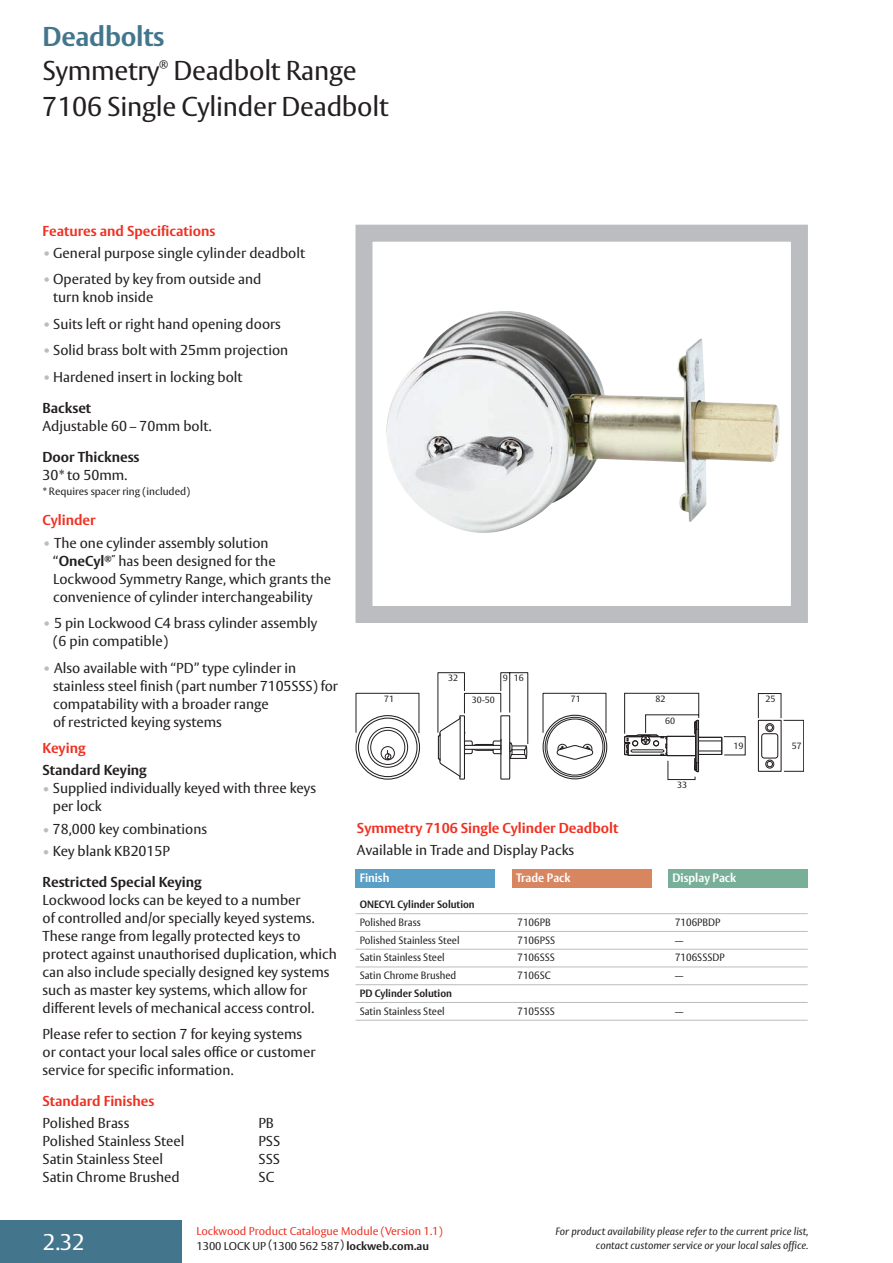
<style>
.page{position:relative;width:893px;height:1263px;background:#fff}
.page>*{position:absolute;margin:0;border:0;box-sizing:border-box;transform-origin:0 0}
.Page_Header{font:27px/36px "ASSA Vesta";letter-spacing:-.01em;color:#231f20}
.t1{font:700 27px "ASSA Vesta";letter-spacing:-.01em;color:#43768d}
.t2{font:22.5px "ASSA Vesta";color:#fff}
.Bullet{font:14.25px/18px "ASSA Vesta";color:#231f20}
.Sub_Head__Red_Bold_9{font:700 14.25px "ASSA Vesta";color:#ef3122}
.Body_Copy__Black_9_5{font:14.25px "ASSA Vesta";color:#231f20}
.Bullet_last_line{font:14.25px "ASSA Vesta";color:#231f20}
.Body_Sub__Black_Bold{font:700 14.25px "ASSA Vesta";color:#231f20}
.Sub_Head__Red_Bold_9-2{font:14.25px "ASSA Vesta";color:#231f20}
.t3{font:700 12px "ASSA Vesta";color:#fff;scale:.95 1}
.t4{font:11.25px/15px "ASSA Vesta";color:#ef3122}
.OP_Body{font:10.5px "ASSA Vesta";color:#231f20;scale:.95 1}
.t5{font:italic 10.5px/13.5px "ASSA Vesta";color:#231f20;text-align:right}
.OP_Body-2{font:700 10.5px "ASSA Vesta";color:#231f20;scale:.95 1}
.Bullet_last_line-2{font:10.5px "ASSA Vesta";color:#231f20}
.Page_Header-2{font:10.5px "ASSA Vesta";color:#231f20}
.t6{font:9px "ASSA Vesta";color:#231f20}
.s1{font-weight:700;color:#bcbdc0}
.s2{font-weight:700}
.s3{color:#bcbdc0}
.s4{color:#231f20}
.s5{font-weight:700;color:#231f20}
</style>
<div class="page">
<div style="left:0;top:1220px;width:182px;height:43px;background:#43768d"></div>
<div style="left:355px;top:225px;width:453px;height:398px;background:#fff;border:17px solid #bcbdc0"></div>
<svg style="left:356px;top:716px;width:63px;height:63px"></svg>
<div style="left:355px;top:715px;width:65px;height:65px;border:1px solid #231f20;border-radius:50%"></div>
<div style="left:358px;top:718px;width:59px;height:59px;background:#fff;border-radius:50%"></div>
<div style="left:358px;top:718px;width:60px;height:59px;border:1px solid #231f20;border-radius:50%"></div>
<svg style="left:367px;top:727px;width:41px;height:41px"></svg>
<div style="left:356px;top:693px;width:63px;height:40px;border:1px solid #231f20"></div>
<div style="left:543px;top:693px;width:63px;height:40px;border:1px solid #231f20"></div>
<div style="left:758px;top:693px;width:23px;height:25px;border:1px solid #231f20"></div>
<div style="left:783px;top:720px;width:21px;height:51px;border:1px solid #231f20"></div>
<svg style="left:757px;top:719px;width:25px;height:53px"></svg>
<svg style="left:437px;top:672px;width:91px;height:108px"></svg>
<hr style="left:460px;top:717px;width:1px;height:60px;background:#231f20">
<div style="left:543px;top:715px;width:64px;height:64px;border:1px solid #231f20;border-radius:50%"></div>
<svg style="left:545px;top:717px;width:60px;height:60px"></svg>
<div style="left:724px;top:736px;width:21px;height:19px;border:1px solid #231f20"></div>
<svg style="left:624px;top:693px;width:99px;height:87px"></svg>
<img style="left:386px;top:311px;width:394px;height:222px">
<hr style="left:355px;top:913px;width:453px;height:1px;background:#bcbdc0">
<hr style="left:355px;top:931px;width:453px;height:1px;background:#bcbdc0">
<hr style="left:355px;top:949px;width:453px;height:1px;background:#bcbdc0">
<hr style="left:355px;top:966px;width:453px;height:1px;background:#bcbdc0">
<hr style="left:355px;top:984px;width:453px;height:1px;background:#bcbdc0">
<hr style="left:355px;top:1002px;width:453px;height:1px;background:#bcbdc0">
<hr style="left:355px;top:1020px;width:453px;height:1px;background:#bcbdc0">
<div style="left:355px;top:869px;width:140px;height:18px;background:#5a9fc5"></div>
<div style="left:512px;top:869px;width:139px;height:18px;background:#d88660"></div>
<div style="left:668px;top:869px;width:140px;height:18px;background:#78af99"></div>
<h1 class="t1" style="left:43px;top:20px;width:123px">Deadbolts</h1>
<p class="Page_Header" style="left:43px;top:54px;width:348px;text-indent:131px">Deadbolt Range<br>7106 Single Cylinder Deadbolt</p>
<p class="Page_Header" style="left:43px;top:54px;width:118px">Symmetry</p>
<p class="Page_Header-2" style="left:159px;top:57px;width:11px">®</p>
<p class="Sub_Head__Red_Bold_9" style="left:43px;top:222px;width:174px">Features and Specifications</p>
<p class="Bullet" style="left:43px;top:245px;width:264px"><span class="s1">•</span>General purpose single cylinder deadbolt</p>
<p class="Bullet" style="left:53px;top:271px;width:210px;text-indent:-11px"><span class="s1">•</span>Operated by key from outside and turn knob inside</p>
<p class="Bullet" style="left:43px;top:316px;width:240px"><span class="s1">•</span>Suits left or right hand opening doors</p>
<p class="Bullet" style="left:43px;top:342px;width:247px"><span class="s1">•</span>Solid brass bolt with 25mm projection</p>
<p class="Bullet_last_line" style="left:43px;top:368px;width:202px"><span class="s1">•</span>Hardened insert in locking bolt</p>
<p class="Body_Sub__Black_Bold" style="left:43px;top:399px;width:50px">Backset</p>
<p class="Bullet_last_line" style="left:43px;top:417px;width:170px">Adjustable 60 – 70mm bolt.</p>
<p class="Body_Sub__Black_Bold" style="left:43px;top:448px;width:99px">Door Thickness</p>
<p class="Bullet_last_line" style="left:43px;top:466px;width:86px">30* to 50mm.</p>
<p class="Bullet_last_line-2" style="left:43px;top:484px;width:149px">* Requires spacer ring (included)</p>
<p class="Sub_Head__Red_Bold_9" style="left:43px;top:511px;width:55px">Cylinder</p>
<p class="Bullet" style="left:53px;top:534px;width:280px;text-indent:-11px"><span class="s1">•</span> The one cylinder assembly solution “<span class="s2">OneCyl</span><sup>®”</sup> has been designed for the Lockwood Symmetry Range, which grants the convenience of cylinder interchangeability</p>
<p class="Bullet" style="left:53px;top:615px;width:266px;text-indent:-11px"><span class="s1">•</span> 5 pin Lockwood C4 brass cylinder assembly (6 pin compatible)</p>
<p class="Bullet" style="left:53px;top:659px;width:286px;text-indent:-11px"><span class="s1">•</span> Also available with “PD” type cylinder in stainless steel finish (part number 7105SSS) for compatability with a broader range<br>of restricted keying systems</p>
<p class="Sub_Head__Red_Bold_9" style="left:43px;top:739px;width:45px">Keying</p>
<p class="Body_Sub__Black_Bold" style="left:43px;top:761px;width:106px">Standard Keying</p>
<p class="Bullet" style="left:53px;top:780px;width:265px;text-indent:-10px"><span class="s3">•</span> Supplied individually keyed with three keys per lock</p>
<p class="Bullet" style="left:43px;top:820px;width:166px"><span class="s3">•</span> 78,000 key combinations</p>
<p class="Bullet_last_line" style="left:43px;top:842px;width:129px"><span class="s3">•</span> Key blank KB2015P</p>
<p class="Body_Sub__Black_Bold" style="left:43px;top:873px;width:161px">Restricted Special Keying</p>
<p class="Bullet" style="left:43px;top:891px;width:296px">Lockwood locks can be keyed to a number<br>of controlled and/or specially keyed systems.<br>These range from legally protected keys to protect against unauthorised duplication, which can also include specially designed key systems such as master key systems, which allow for different levels of mechanical access control.</p>
<p class="Bullet" style="left:43px;top:1026px;width:274px">Please refer to section 7 for keying systems or contact your local sales office or customer service for specific information.</p>
<p class="Sub_Head__Red_Bold_9" style="left:43px;top:1092px;width:113px">Standard Finishes</p>
<p class="Body_Copy__Black_9_5" style="left:43px;top:1114px;width:88px">Polished Brass</p>
<p class="Body_Copy__Black_9_5" style="left:259px;top:1114px;width:17px">PB</p>
<p class="Body_Copy__Black_9_5" style="left:43px;top:1132px;width:144px">Polished Stainless Steel</p>
<p class="Body_Copy__Black_9_5" style="left:259px;top:1132px;width:23px">PSS</p>
<p class="Body_Copy__Black_9_5" style="left:43px;top:1150px;width:122px">Satin Stainless Steel</p>
<p class="Body_Copy__Black_9_5" style="left:259px;top:1150px;width:23px">SSS</p>
<p class="Body_Copy__Black_9_5" style="left:43px;top:1168px;width:139px">Satin Chrome Brushed</p>
<p class="Body_Copy__Black_9_5" style="left:259px;top:1168px;width:17px">SC</p>
<p class="t6" style="left:448px;top:673px;width:12px">32</p>
<p class="t6" style="left:503px;top:673px;width:23px">9 16</p>
<p class="t6" style="left:655px;top:693px;width:12px">82</p>
<p class="t6" style="left:384px;top:693px;width:12px">71</p>
<p class="t6" style="left:472px;top:695px;width:24px">30-50</p>
<p class="t6" style="left:571px;top:693px;width:12px">71</p>
<p class="t6" style="left:765px;top:693px;width:12px">25</p>
<p class="t6" style="left:665px;top:715px;width:12px">60</p>
<p class="t6" style="left:677px;top:779px;width:12px">33</p>
<p class="t6" style="left:733px;top:740px;width:12px">19</p>
<p class="Sub_Head__Red_Bold_9" style="left:357px;top:819px;width:263px">Symmetry 7106 Single Cylinder Deadbolt</p>
<p class="Sub_Head__Red_Bold_9-2" style="left:357px;top:842px;width:219px">Available in Trade and Display Packs</p>
<p class="t3" style="left:360px;top:871px;width:33px">Finish</p>
<p class="t3" style="left:516px;top:871px;width:59px">Trade Pack</p>
<p class="t3" style="left:673px;top:871px;width:69px">Display Pack</p>
<p class="OP_Body-2" style="left:360px;top:898px;width:123px">ONECYL Cylinder Solution</p>
<p class="OP_Body" style="left:360px;top:916px;width:66px">Polished Brass</p>
<p class="OP_Body" style="left:517px;top:916px;width:36px">7106PB</p>
<p class="OP_Body" style="left:675px;top:916px;width:49px">7106PBDP</p>
<p class="OP_Body" style="left:360px;top:933px;width:107px">Polished Stainless Steel</p>
<p class="OP_Body" style="left:517px;top:933px;width:41px">7106PSS</p>
<p class="OP_Body" style="left:675px;top:933px;width:10px">—</p>
<p class="OP_Body" style="left:360px;top:951px;width:91px">Satin Stainless Steel</p>
<p class="OP_Body" style="left:517px;top:951px;width:41px">7106SSS</p>
<p class="OP_Body" style="left:675px;top:951px;width:54px">7106SSSDP</p>
<p class="OP_Body" style="left:360px;top:969px;width:103px">Satin Chrome Brushed</p>
<p class="OP_Body" style="left:517px;top:969px;width:37px">7106SC</p>
<p class="OP_Body" style="left:675px;top:969px;width:10px">—</p>
<p class="OP_Body-2" style="left:360px;top:987px;width:99px">PD Cylinder Solution</p>
<p class="OP_Body" style="left:360px;top:1004px;width:91px">Satin Stainless Steel</p>
<p class="OP_Body" style="left:517px;top:1004px;width:41px">7105SSS</p>
<p class="OP_Body" style="left:675px;top:1004px;width:10px">—</p>
<p class="t6" style="left:792px;top:740px;width:12px">57</p>
<h2 class="t2" style="left:43px;top:1228px;width:43px">2.32</h2>
<p class="t4" style="left:196px;top:1224px;width:248px">Lockwood Product Catalogue Module (Version 1.1)<br><span class="s4">1300 LOCK UP (1300 562 587)</span> <span class="s5">lockweb.com.au</span></p>
<p class="t5" style="left:555px;top:1225px;width:255px">For product availability please refer to the current price list, contact customer service or your local sales office.</p>
</div>
